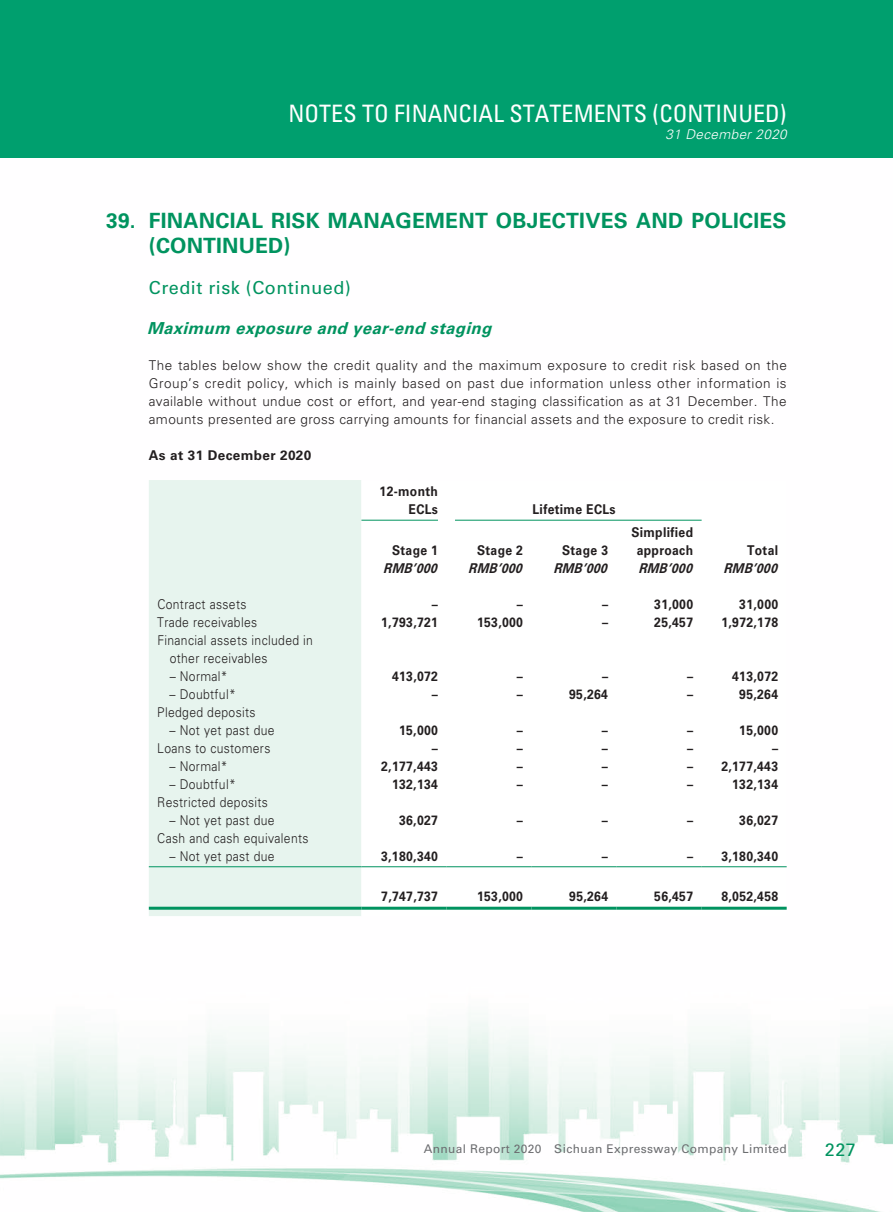
<style>
.page{position:relative;width:893px;height:1212px;background:#fff}
.page>*{position:absolute;margin:0;border:0;box-sizing:border-box;transform-origin:0 0}
.t1{font:condensed 24px "Univers LT Std";color:#fff}
.t2{font:700 21px/25.5px "Univers LT Std";letter-spacing:.015em;color:#00935f}
.t3{font:18px "Univers LT Std";letter-spacing:.03em;color:#00935f}
.t4{font:italic 700 16.5px "Univers LT Std";color:#00935f}
.t5{font:300 13.5px/18px "Univers LT Std";letter-spacing:.03em;color:#231f20;text-align:justify}
.t6{font:700 13.5px/18px "Univers LT Std";letter-spacing:.03em;color:#231f20;text-align:right;scale:.9 1}
.t7{font:300 13.5px/18px "Univers LT Std";letter-spacing:.03em;color:#231f20;scale:.9 1}
.t8{font:italic 700 13.5px "Univers LT Std";color:#231f20;scale:.9 1}
.t9{font:700 13.5px "Univers LT Std";letter-spacing:.03em;color:#231f20}
.t10{font:italic 300 13.5px "Univers LT Std";letter-spacing:.03em;color:#fff}
.t11{font:12px "Univers LT Std";letter-spacing:.03em;color:#6c6d70}
</style>
<div class="page">
<img style="left:0;top:157px;width:893px;height:1055px">
<div style="left:0;top:0;width:893px;height:157px;background:#009f6e"></div>
<div style="left:149px;top:480px;width:212px;height:436px;background:#e7f4ee"></div>
<svg style="left:361px;top:480px;width:426px;height:436px"></svg>
<hr style="left:361px;top:520px;width:77px;height:1px;background:#00935f">
<hr style="left:455px;top:520px;width:247px;height:1px;background:#00935f">
<hr style="left:149px;top:866px;width:212px;height:1px;background:#00935f">
<hr style="left:361px;top:866px;width:85px;height:1px;background:#00935f">
<hr style="left:446px;top:866px;width:85px;height:1px;background:#00935f">
<hr style="left:531px;top:866px;width:86px;height:1px;background:#00935f">
<hr style="left:617px;top:866px;width:85px;height:1px;background:#00935f">
<hr style="left:702px;top:866px;width:85px;height:1px;background:#00935f">
<hr style="left:149px;top:907px;width:212px;height:3px;background:#00935f">
<hr style="left:361px;top:907px;width:85px;height:3px;background:#00935f">
<hr style="left:446px;top:907px;width:85px;height:3px;background:#00935f">
<hr style="left:531px;top:907px;width:86px;height:3px;background:#00935f">
<hr style="left:617px;top:907px;width:85px;height:3px;background:#00935f">
<hr style="left:702px;top:907px;width:85px;height:3px;background:#00935f">
<h1 class="t1" style="left:288px;top:99px;width:499px">NOTES TO FINANCIAL STATEMENTS (CONTINUED)</h1>
<p class="t10" style="left:665px;top:126px;width:123px">31 December 2020</p>
<h2 class="t2" style="left:149px;top:208px;width:639px;text-indent:-43px">39. FINANCIAL RISK MANAGEMENT OBJECTIVES AND POLICIES (CONTINUED)</h2>
<h3 class="t3" style="left:149px;top:277px;width:204px">Credit risk (Continued)</h3>
<p class="t4" style="left:147px;top:319px;width:351px">Maximum exposure and year-end staging</p>
<p class="t5" style="left:149px;top:356px;width:640px">The tables below show the credit quality and the maximum exposure to credit risk based on the Group’s credit policy, which is mainly based on past due information unless other information is available without undue cost or effort, and year-end staging classification as at 31 December. The amounts presented are gross carrying amounts for financial assets and the exposure to credit risk.</p>
<p class="t9" style="left:149px;top:448px;width:164px">As at 31 December 2020</p>
<p class="t6" style="left:380px;top:483px;width:66px">12-month<br>ECLs</p>
<p class="t6" style="left:532px;top:501px;width:94px">Lifetime ECLs</p>
<p class="t6" style="left:631px;top:523px;width:70px">Simplified</p>
<p class="t6" style="left:392px;top:541px;width:53px">Stage 1</p>
<p class="t6" style="left:477px;top:541px;width:53px">Stage 2</p>
<p class="t6" style="left:562px;top:541px;width:53px">Stage 3</p>
<p class="t6" style="left:637px;top:541px;width:64px">approach</p>
<p class="t6" style="left:747px;top:541px;width:36px">Total</p>
<p class="t8" style="left:383px;top:560px;width:66px">RMB’000</p>
<p class="t8" style="left:468px;top:560px;width:66px">RMB’000</p>
<p class="t8" style="left:553px;top:560px;width:66px">RMB’000</p>
<p class="t8" style="left:638px;top:560px;width:66px">RMB’000</p>
<p class="t8" style="left:723px;top:560px;width:66px">RMB’000</p>
<p class="t7" style="left:157px;top:595px;width:101px">Contract assets</p>
<p class="t6" style="left:432px;top:595px;width:8px">–</p>
<p class="t6" style="left:517px;top:595px;width:8px">–</p>
<p class="t6" style="left:602px;top:595px;width:8px">–</p>
<p class="t6" style="left:654px;top:595px;width:45px">31,000</p>
<p class="t6" style="left:739px;top:595px;width:45px">31,000</p>
<p class="t7" style="left:157px;top:613px;width:113px">Trade receivables</p>
<p class="t6" style="left:381px;top:613px;width:65px">1,793,721</p>
<p class="t6" style="left:477px;top:613px;width:53px">153,000</p>
<p class="t6" style="left:602px;top:613px;width:8px">–</p>
<p class="t6" style="left:654px;top:613px;width:45px">25,457</p>
<p class="t6" style="left:721px;top:613px;width:65px">1,972,178</p>
<p class="t7" style="left:170px;top:631px;width:161px;text-indent:-12px">Financial assets included in other receivables</p>
<p class="t7" style="left:170px;top:667px;width:66px">– Normal*</p>
<p class="t6" style="left:392px;top:667px;width:53px">413,072</p>
<p class="t6" style="left:517px;top:667px;width:8px">–</p>
<p class="t6" style="left:602px;top:667px;width:8px">–</p>
<p class="t6" style="left:687px;top:667px;width:8px">–</p>
<p class="t6" style="left:732px;top:667px;width:53px">413,072</p>
<p class="t7" style="left:170px;top:685px;width:75px">– Doubtful*</p>
<p class="t6" style="left:432px;top:685px;width:8px">–</p>
<p class="t6" style="left:517px;top:685px;width:8px">–</p>
<p class="t6" style="left:569px;top:685px;width:45px">95,264</p>
<p class="t6" style="left:687px;top:685px;width:8px">–</p>
<p class="t6" style="left:739px;top:685px;width:45px">95,264</p>
<p class="t7" style="left:157px;top:703px;width:111px">Pledged deposits</p>
<p class="t7" style="left:170px;top:721px;width:118px">– Not yet past due</p>
<p class="t6" style="left:399px;top:721px;width:45px">15,000</p>
<p class="t6" style="left:517px;top:721px;width:8px">–</p>
<p class="t6" style="left:602px;top:721px;width:8px">–</p>
<p class="t6" style="left:687px;top:721px;width:8px">–</p>
<p class="t6" style="left:739px;top:721px;width:45px">15,000</p>
<p class="t7" style="left:157px;top:739px;width:127px">Loans to customers</p>
<p class="t6" style="left:432px;top:739px;width:8px">–</p>
<p class="t6" style="left:517px;top:739px;width:8px">–</p>
<p class="t6" style="left:602px;top:739px;width:8px">–</p>
<p class="t6" style="left:687px;top:739px;width:8px">–</p>
<p class="t6" style="left:772px;top:739px;width:8px">–</p>
<p class="t7" style="left:170px;top:757px;width:66px">– Normal*</p>
<p class="t6" style="left:381px;top:757px;width:65px">2,177,443</p>
<p class="t6" style="left:517px;top:757px;width:8px">–</p>
<p class="t6" style="left:602px;top:757px;width:8px">–</p>
<p class="t6" style="left:687px;top:757px;width:103px">– 2,177,443</p>
<p class="t7" style="left:170px;top:775px;width:75px">– Doubtful*</p>
<p class="t6" style="left:392px;top:775px;width:53px">132,134</p>
<p class="t6" style="left:517px;top:775px;width:8px">–</p>
<p class="t6" style="left:602px;top:775px;width:8px">–</p>
<p class="t6" style="left:687px;top:775px;width:8px">–</p>
<p class="t6" style="left:732px;top:775px;width:53px">132,134</p>
<p class="t7" style="left:157px;top:793px;width:125px">Restricted deposits</p>
<p class="t7" style="left:170px;top:811px;width:118px">– Not yet past due</p>
<p class="t6" style="left:399px;top:811px;width:45px">36,027</p>
<p class="t6" style="left:517px;top:811px;width:8px">–</p>
<p class="t6" style="left:602px;top:811px;width:8px">–</p>
<p class="t6" style="left:687px;top:811px;width:8px">–</p>
<p class="t6" style="left:739px;top:811px;width:45px">36,027</p>
<p class="t7" style="left:157px;top:829px;width:170px">Cash and cash equivalents</p>
<p class="t7" style="left:170px;top:847px;width:118px">– Not yet past due</p>
<p class="t6" style="left:381px;top:847px;width:65px">3,180,340</p>
<p class="t6" style="left:517px;top:847px;width:8px">–</p>
<p class="t6" style="left:602px;top:847px;width:8px">–</p>
<p class="t6" style="left:687px;top:847px;width:103px">– 3,180,340</p>
<p class="t6" style="left:381px;top:888px;width:65px">7,747,737</p>
<p class="t6" style="left:477px;top:888px;width:53px">153,000</p>
<p class="t6" style="left:569px;top:888px;width:45px">95,264</p>
<p class="t6" style="left:654px;top:888px;width:45px">56,457</p>
<p class="t6" style="left:721px;top:888px;width:65px">8,052,458</p>
<p class="t11" style="left:424px;top:1142px;width:364px">Annual Report 2020 Sichuan Expressway Company Limited</p>
<h3 class="t3" style="left:825px;top:1139px;width:33px">227</h3>
</div>
